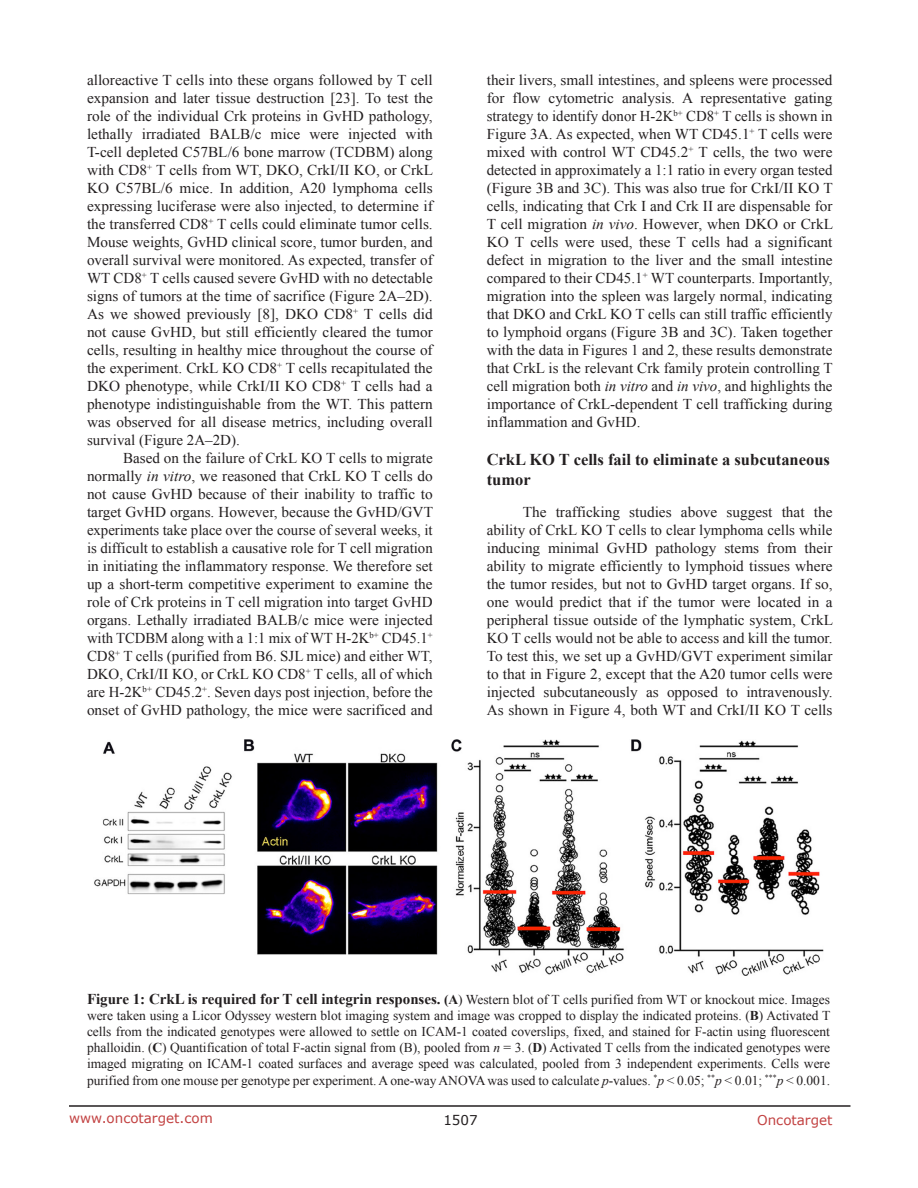
<style>
.page{position:relative;width:918px;height:1188px;background:#fff}
.page>*{position:absolute;margin:0;border:0;box-sizing:border-box;transform-origin:0 0}
.SubHeading{font:700 16.5px/19.8px "Times New Roman";color:#231f20}
.BodyText{font:15px/18px "Times New Roman";color:#231f20;text-align:justify}
.Figuretrx{font:13.5px/16.2px "Times New Roman";letter-spacing:-.005em;color:#231f20;text-align:justify}
.t1{font:13.5px "Verdana";color:#c24141}
.t2{font:13.5px "Verdana";color:#231f20}
.s1{font-style:italic}
.s2{font-weight:700;font-size:15px}
.s3{font-weight:700}
</style>
<div class="page">
<hr style="left:69px;top:1105px;width:781px;height:2px;background:#231f20">
<img style="left:94px;top:739px;width:729px;height:237px">
<p class="BodyText" style="left:87px;top:71px;width:348px">alloreactive T cells into these organs followed by T cell expansion and later tissue destruction [23]. To test the role of the individual Crk proteins in GvHD pathology, lethally irradiated BALB/c mice were injected with T-cell depleted C57BL/6 bone marrow (TCDBM) along with CD8<sup>+</sup> T cells from WT, DKO, CrkI/II KO, or CrkL KO C57BL/6 mice. In addition, A20 lymphoma cells expressing luciferase were also injected, to determine if the transferred CD8<sup>+</sup> T cells could eliminate tumor cells.<br>Mouse weights, GvHD clinical score, tumor burden, and overall survival were monitored. As expected, transfer of WT CD8<sup>+</sup> T cells caused severe GvHD with no detectable signs of tumors at the time of sacrifice (Figure 2A–2D).<br>As we showed previously [8], DKO CD8<sup>+</sup> T cells did not cause GvHD, but still efficiently cleared the tumor cells, resulting in healthy mice throughout the course of the experiment. CrkL KO CD8<sup>+</sup> T cells recapitulated the DKO phenotype, while CrkI/II KO CD8<sup>+</sup> T cells had a phenotype indistinguishable from the WT. This pattern was observed for all disease metrics, including overall survival (Figure 2A–2D).</p>
<p class="BodyText" style="left:87px;top:449px;width:348px;text-indent:36px">Based on the failure of CrkL KO T cells to migrate normally <span class="s1">in vitro</span>, we reasoned that CrkL KO T cells do not cause GvHD because of their inability to traffic to target GvHD organs. However, because the GvHD/GVT experiments take place over the course of several weeks, it is difficult to establish a causative role for T cell migration in initiating the inflammatory response. We therefore set up a short-term competitive experiment to examine the role of Crk proteins in T cell migration into target GvHD organs. Lethally irradiated BALB/c mice were injected with TCDBM along with a 1:1 mix of WT H-2K<sup>b+</sup> CD45.1<sup>+ </sup>CD8<sup>+</sup> T cells (purified from B6. SJL mice) and either WT, DKO, CrkI/II KO, or CrkL KO CD8<sup>+</sup> T cells, all of which are H-2K<sup>b+</sup> CD45.2<sup>+</sup>. Seven days post injection, before the onset of GvHD pathology, the mice were sacrificed and</p>
<p class="BodyText" style="left:487px;top:71px;width:348px">their livers, small intestines, and spleens were processed for flow cytometric analysis. A representative gating strategy to identify donor H-2K<sup>b+</sup> CD8<sup>+</sup> T cells is shown in Figure 3A. As expected, when WT CD45.1<sup>+</sup> T cells were mixed with control WT CD45.2<sup>+</sup> T cells, the two were detected in approximately a 1:1 ratio in every organ tested (Figure 3B and 3C). This was also true for CrkI/II KO T cells, indicating that Crk I and Crk II are dispensable for T cell migration <span class="s1">in vivo</span>. However, when DKO or CrkL KO T cells were used, these T cells had a significant defect in migration to the liver and the small intestine compared to their CD45.1<sup>+</sup> WT counterparts. Importantly, migration into the spleen was largely normal, indicating that DKO and CrkL KO T cells can still traffic efficiently to lymphoid organs (Figure 3B and 3C). Taken together with the data in Figures 1 and 2, these results demonstrate that CrkL is the relevant Crk family protein controlling T cell migration both <span class="s1">in vitro</span> and <span class="s1">in vivo</span>, and highlights the importance of CrkL-dependent T cell trafficking during inflammation and GvHD.</p>
<p class="SubHeading" style="left:487px;top:449px;width:345px">CrkL KO T cells fail to eliminate a subcutaneous tumor</p>
<p class="BodyText" style="left:487px;top:502px;width:348px;text-indent:36px">The trafficking studies above suggest that the ability of CrkL KO T cells to clear lymphoma cells while inducing minimal GvHD pathology stems from their ability to migrate efficiently to lymphoid tissues where the tumor resides, but not to GvHD target organs. If so, one would predict that if the tumor were located in a peripheral tissue outside of the lymphatic system, CrkL KO T cells would not be able to access and kill the tumor.<br>To test this, we set up a GvHD/GVT experiment similar to that in Figure 2, except that the A20 tumor cells were injected subcutaneously as opposed to intravenously.<br>As shown in Figure 4, both WT and CrkI/II KO T cells</p>
<p class="Figuretrx" style="left:87px;top:991px;width:745px"><span class="s2">Figure 1: CrkL is required for T cell integrin responses.</span> <span class="s3">(A</span>) Western blot of T cells purified from WT or knockout mice. Images were taken using a Licor Odyssey western blot imaging system and image was cropped to display the indicated proteins. (<span class="s3">B</span>) Activated T cells from the indicated genotypes were allowed to settle on ICAM-1 coated coverslips, fixed, and stained for F-actin using fluorescent phalloidin. (<span class="s3">C</span>) Quantification of total F-actin signal from (B), pooled from <span class="s1">n</span> = 3. (<span class="s3">D</span>) Activated T cells from the indicated genotypes were imaged migrating on ICAM-1 coated surfaces and average speed was calculated, pooled from 3 independent experiments. Cells were purified from one mouse per genotype per experiment. A one-way ANOVA was used to calculate <span class="s1">p</span>-values. <sup>*</sup><span class="s1">p</span> &lt; 0.05; <sup>**</sup><span class="s1">p</span> &lt; 0.01; <sup>***</sup><span class="s1">p</span> &lt; 0.001.</p>
<p class="t1" style="left:69px;top:1109px;width:145px">www.oncotarget.com</p>
<p class="t2" style="left:443px;top:1111px;width:36px">1507</p>
<p class="t1" style="left:757px;top:1111px;width:77px">Oncotarget</p>
</div>
